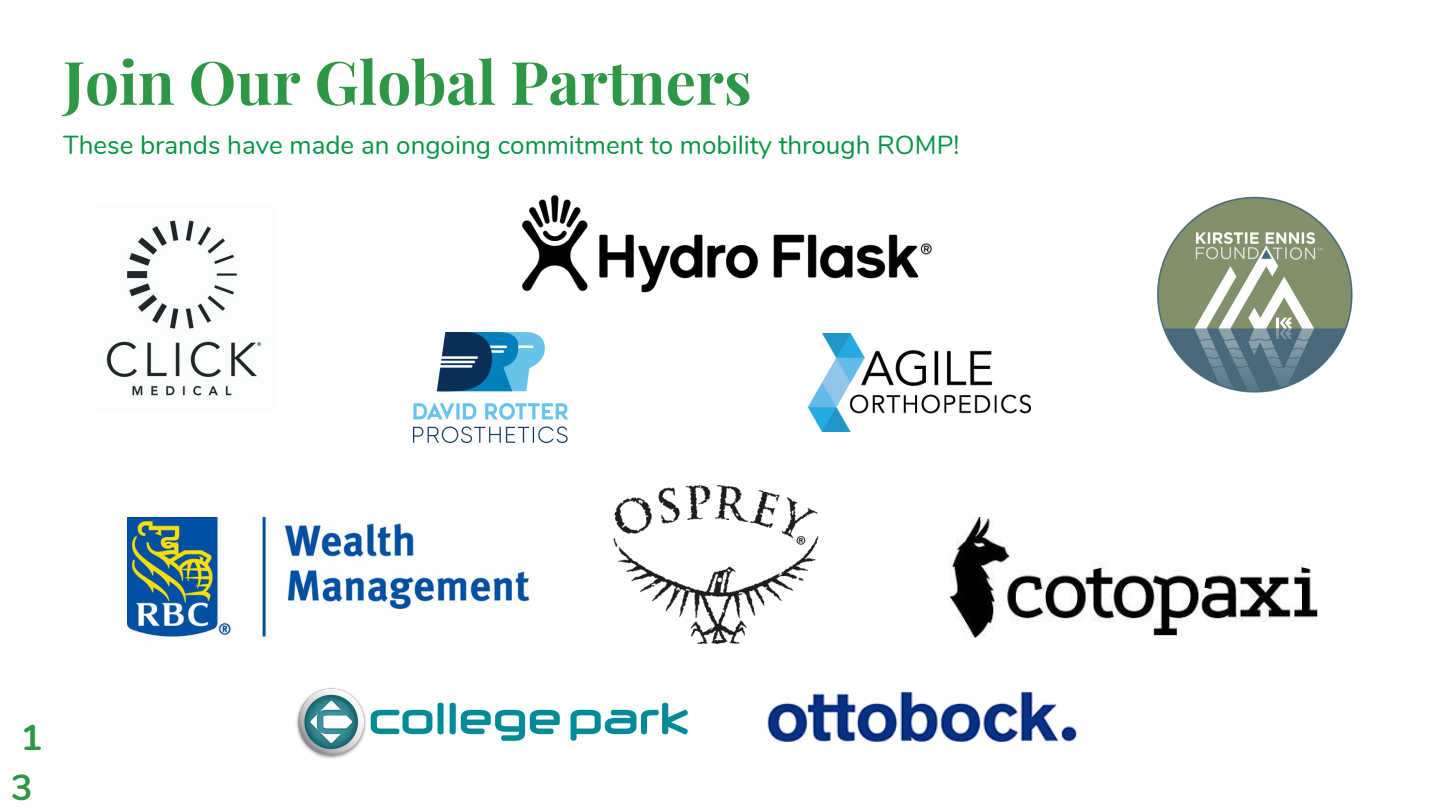
<style>
.page{position:relative;width:1440px;height:810px;background:#fff}
.page>*{position:absolute;margin:0;border:0;box-sizing:border-box;transform-origin:0 0}
.t1{font:700 60px "Playfair Display";color:#2e9746}
.t2{font:700 36px/50.2px "Nunito";color:#2e9746}
.t3{font:26px "Nunito";color:#059345}
</style>
<div class="page">
<img style="left:106px;top:220px;width:155px;height:176px">
<img style="left:613px;top:485px;width:206px;height:159px">
<img style="left:414px;top:333px;width:153px;height:109px">
<img style="left:127px;top:518px;width:403px;height:119px">
<img style="left:1157px;top:196px;width:196px;height:197px">
<img style="left:521px;top:194px;width:411px;height:99px">
<img style="left:296px;top:688px;width:391px;height:71px">
<img style="left:767px;top:692px;width:310px;height:50px">
<img style="left:950px;top:518px;width:367px;height:120px">
<img style="left:809px;top:334px;width:222px;height:97px">
<h1 class="t1" style="left:63px;top:40px;width:690px">Join Our Global Partners</h1>
<p class="t3" style="left:63px;top:128px;width:898px">These brands have made an ongoing commitment to mobility through ROMP!</p>
<h2 class="t2" style="left:11px;top:713px;width:33px">1<br>3</h2>
</div>
